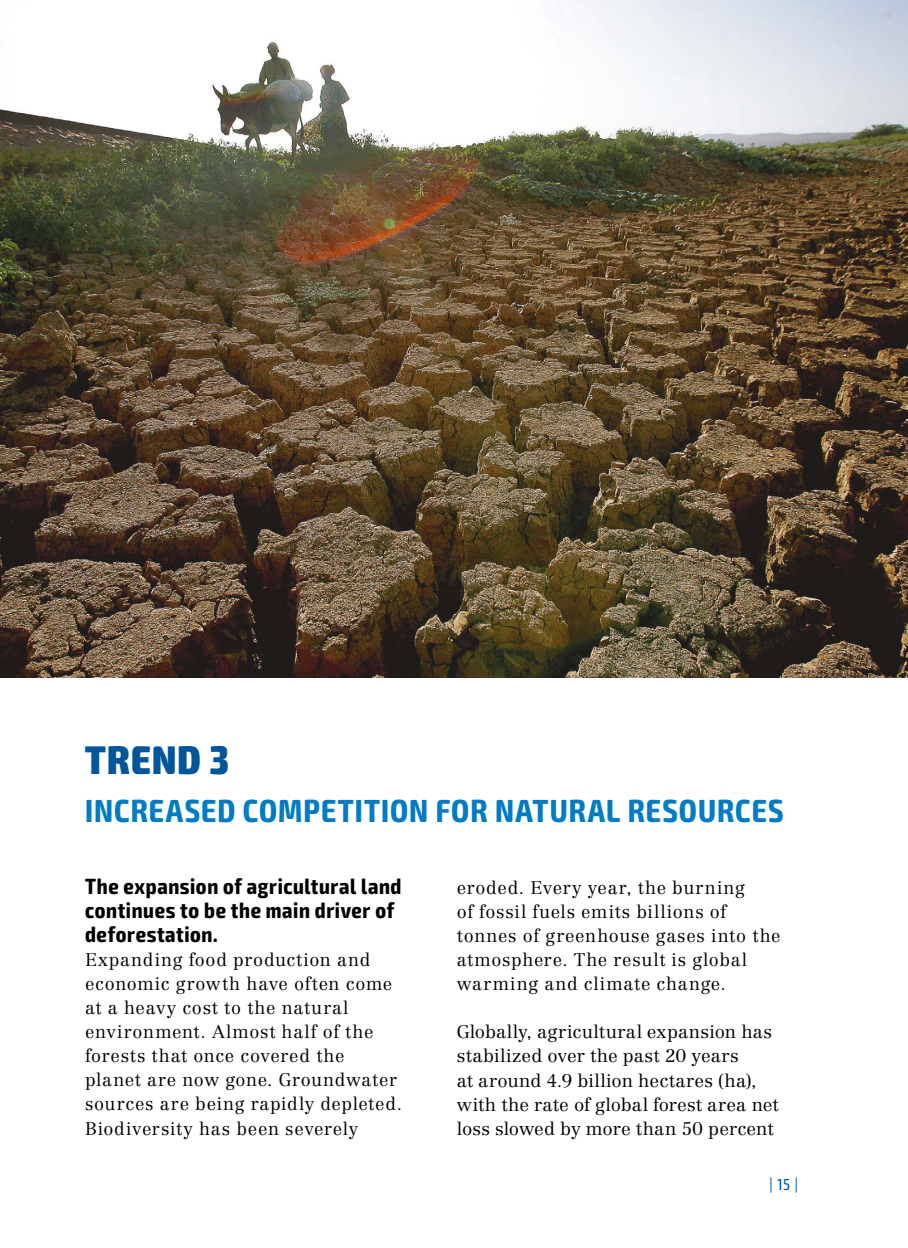
<style>
.page{position:relative;width:908px;height:1248px;background:#fff}
.page>*{position:absolute;margin:0;border:0;box-sizing:border-box;transform-origin:0 0}
.t1{font:900 condensed 40px "Exo 2";letter-spacing:.035em;color:#005698}
.t2{font:700 condensed 32px "Exo 2";letter-spacing:.03em;color:#007cc5}
.t3{font:700 condensed 22px/24px "Exo 2";letter-spacing:.03em;color:#000}
.t4{font:300 18px/24px "Centennial LT Std";letter-spacing:.035em;color:#000}
.t5{font:300 18px/24px "Centennial LT Std";letter-spacing:.01em;color:#000}
.t6{font:condensed 16px "Exo 2";color:#005698}
</style>
<div class="page">
<img style="left:0;top:0;width:907px;height:677px">
<h1 class="t1" style="left:85px;top:735px;width:145px">TREND 3</h1>
<h2 class="t2" style="left:85px;top:791px;width:699px">INCREASED COMPETITION FOR NATURAL RESOURCES</h2>
<p class="t3" style="left:85px;top:875px;width:318px">The expansion of agricultural land continues to be the main driver of deforestation.</p>
<p class="t4" style="left:85px;top:948px;width:318px">Expanding food production and economic growth have often come at a heavy cost to the natural environment. Almost half of the forests that once covered the planet are now gone. Groundwater sources are being rapidly depleted.<br>Biodiversity has been severely</p>
<p class="t4" style="left:456px;top:876px;width:325px">eroded. Every year, the burning<br>of fossil fuels emits billions of tonnes of greenhouse gases into the atmosphere. The result is global warming and climate change.</p>
<p class="t5" style="left:456px;top:1020px;width:323px">Globally, agricultural expansion has stabilized over the past 20 years<br>at around 4.9 billion hectares (ha), with the rate of global forest area net loss slowed by more than 50 percent</p>
<p class="t6" style="left:769px;top:1174px;width:30px">|15|</p>
</div>
